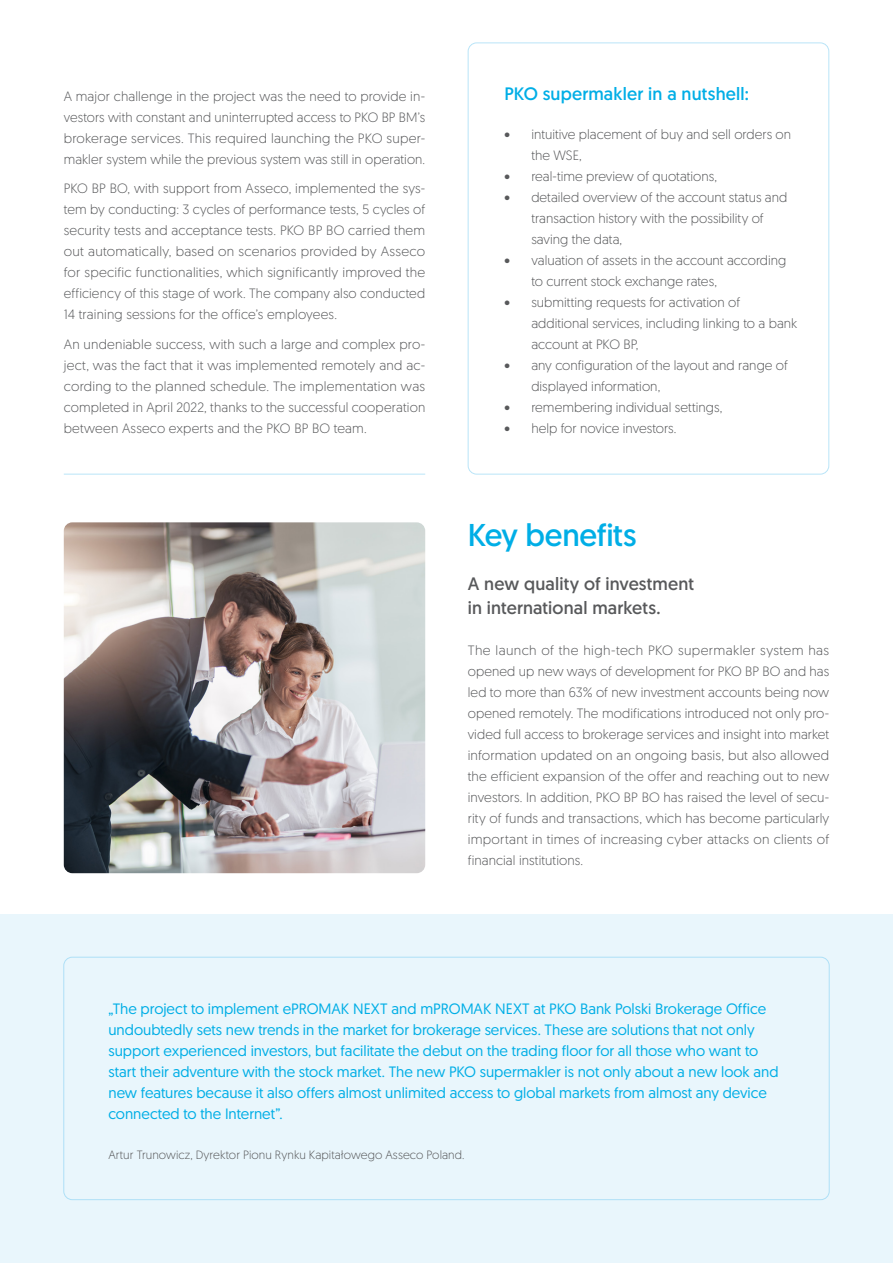
<style>
.page{position:relative;width:893px;height:1263px;background:#fff}
.page>*{position:absolute;margin:0;border:0;box-sizing:border-box;transform-origin:0 0}
.t1{font:31.5px "Geomanist";letter-spacing:-.01em;color:#00aee6}
.t2{font:18px/24px "Geomanist";letter-spacing:.005em;color:#58595b}
.t3{font:18px "Geomanist";letter-spacing:.01em;color:#00aee6}
.t4{font:15px/21px "Geomanist";color:#00aee6}
.t5{font:300 13.5px/21px "Geomanist";letter-spacing:.005em;color:#58595b}
.t6{font:300 12px "Geomanist";letter-spacing:.01em;color:#58595b}
</style>
<div class="page">
<div style="left:0;top:914px;width:893px;height:349px;background:#e9f6fc"></div>
<div style="left:63px;top:957px;width:767px;height:243px;border:1px solid #71c9f1;border-radius:9px"></div>
<hr style="left:64px;top:474px;width:361px;height:1px;background:#71c9f1">
<img style="left:64px;top:522px;width:361px;height:351px">
<p class="t5" style="left:64px;top:85px;width:363px;text-align:justify">A major challenge in the project was the need to provide in&shy;vestors with constant and uninterrupted access to PKO BP BM’s brokerage services. This required launching the PKO super&shy;makler system while the previous system was still in operation.</p>
<p class="t5" style="left:64px;top:177px;width:363px;text-align:justify">PKO BP BO, with support from Asseco, implemented the sys&shy;tem by conducting: 3 cycles of performance tests, 5 cycles of security tests and acceptance tests. PKO BP BO carried them out automatically, based on scenarios provided by Asseco for specific functionalities, which significantly improved the efficiency of this stage of work. The company also conducted 14 training sessions for the office’s employees.</p>
<p class="t5" style="left:64px;top:333px;width:363px;text-align:justify">An undeniable success, with such a large and complex pro&shy;ject, was the fact that it was implemented remotely and ac&shy;cording to the planned schedule. The implementation was completed in April 2022, thanks to the successful cooperation between Asseco experts and the PKO BP BO team.</p>
<h2 class="t3" style="left:504px;top:82px;width:246px">PKO supermakler in a nutshell:</h2>
<p class="t5" style="left:531px;top:123px;width:261px;text-indent:-27px">• intuitive placement of buy and sell orders on the WSE,</p>
<p class="t5" style="left:504px;top:165px;width:214px">• real-time preview of quotations,</p>
<p class="t5" style="left:531px;top:186px;width:258px;text-indent:-27px">• detailed overview of the account status and transaction history with the possibility of saving the data,</p>
<p class="t5" style="left:531px;top:249px;width:257px;text-indent:-27px">• valuation of assets in the account according to current stock exchange rates,</p>
<p class="t5" style="left:531px;top:291px;width:267px;text-indent:-27px">• submitting requests for activation of additional services, including linking to a bank account at PKO BP,</p>
<p class="t5" style="left:531px;top:354px;width:258px;text-indent:-27px">• any configuration of the layout and range of displayed information,</p>
<p class="t5" style="left:504px;top:396px;width:219px">• remembering individual settings,</p>
<p class="t5" style="left:504px;top:417px;width:174px">• help for novice investors.</p>
<h1 class="t1" style="left:468px;top:514px;width:170px">Key benefits</h1>
<h2 class="t2" style="left:468px;top:572px;width:228px">A new quality of investment in international markets.</h2>
<p class="t5" style="left:468px;top:639px;width:363px;text-align:justify">The launch of the high-tech PKO supermakler system has opened up new ways of development for PKO BP BO and has led to more than 63% of new investment accounts being now opened remotely. The modifications introduced not only pro&shy;vided full access to brokerage services and insight into market information updated on an ongoing basis, but also allowed the efficient expansion of the offer and reaching out to new investors. In addition, PKO BP BO has raised the level of secu&shy;rity of funds and transactions, which has become particularly important in times of increasing cyber attacks on clients of financial institutions.</p>
<p class="t4" style="left:108px;top:998px;width:672px">„The project to implement ePROMAK NEXT and mPROMAK NEXT at PKO Bank Polski Brokerage Office undoubtedly sets new trends in the market for brokerage services. These are solutions that not only support experienced investors, but facilitate the debut on the trading floor for all those who want to start their adventure with the stock market. The new PKO supermakler is not only about a new look and new features because it also offers almost unlimited access to global markets from almost any device connected to the Internet”.</p>
<p class="t6" style="left:108px;top:1147px;width:358px">Artur Trunowicz, Dyrektor Pionu Rynku Kapitałowego Asseco Poland.</p>
</div>
